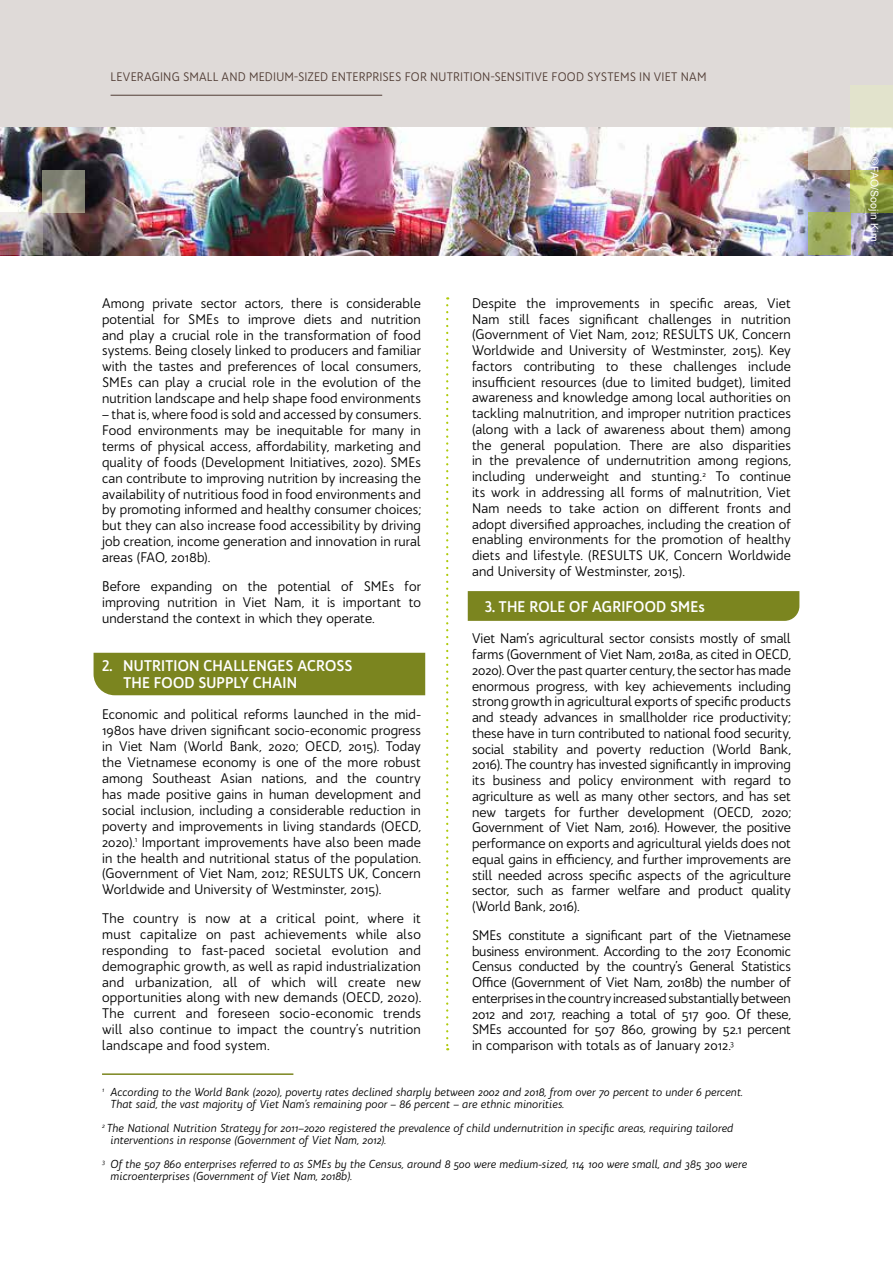
<style>
.page{position:relative;width:893px;height:1263px;background:#fff}
.page>*{position:absolute;margin:0;border:0;box-sizing:border-box;transform-origin:0 0}
.Titolo2{font:700 15px/16.6px "Bw Quinta Pro";letter-spacing:.015em;color:#fff}
.Titolo2-2{font:13.5px/15.8px "Bw Quinta Pro";letter-spacing:.005em;color:#000;text-align:justify}
.Titolo2-3{font:12px "Bw Quinta Pro";letter-spacing:.02em;color:#513d35}
.t1{font:italic 11.25px/12px "Bw Quinta Pro";color:#000}
.Titolo2-4{font:10.5px "Arial";letter-spacing:.015em;color:#fff}
</style>
<div class="page">
<div style="left:0;top:0;width:893px;height:128px;background:#dfdad8"></div>
<hr style="left:111px;top:95px;width:271px;height:1px;background:#513d35">
<svg style="left:446px;top:297px;width:2px;height:753px"></svg>
<svg style="left:468px;top:591px;width:331px;height:30px;background:#7c8621"></svg>
<div style="left:94px;top:653px;width:331px;height:42px;background:#7b851f"></div>
<img style="left:0;top:128px;width:893px;height:127px">
<hr style="left:102px;top:1073px;width:191px;height:2px;background:#7b851f">
<svg style="left:0;top:213px;width:43px;height:42px;background:#afa3a8"></svg>
<svg style="left:43px;top:170px;width:42px;height:43px;background:#9a9989"></svg>
<svg style="left:808px;top:128px;width:42px;height:42px;background:#cdc2bb"></svg>
<svg style="left:850px;top:170px;width:43px;height:43px;background:#a1ab4f"></svg>
<div style="left:850px;top:85px;width:43px;height:43px;background:#e2e3cc"></div>
<svg style="left:808px;top:213px;width:42px;height:42px;background:#9dab5c"></svg>
<p class="Titolo2-3" style="left:111px;top:69px;width:597px">LEVERAGING SMALL AND MEDIUM-SIZED ENTERPRISES FOR NUTRITION-SENSITIVE FOOD SYSTEMS IN VIET NAM</p>
<p class="Titolo2-2" style="left:102px;top:295px;width:320px">Among private sector actors, there is considerable potential for SMEs to improve diets and nutrition and play a crucial role in the transformation of food systems. Being closely linked to producers and familiar with the tastes and preferences of local consumers, SMEs can play a crucial role in the evolution of the nutrition landscape and help shape food environments</p>
<p class="Titolo2-2" style="left:102px;top:406px;width:320px">– that is, where food is sold and accessed by consumers.<br>Food environments may be inequitable for many in terms of physical access, affordability, marketing and quality of foods (Development Initiatives, 2020). SMEs can contribute to improving nutrition by increasing the availability of nutritious food in food environments and by promoting informed and healthy consumer choices; but they can also increase food accessibility by driving job creation, income generation and innovation in rural areas (FAO, 2018b).</p>
<p class="Titolo2-2" style="left:102px;top:578px;width:320px">Before expanding on the potential of SMEs for improving nutrition in Viet Nam, it is important to understand the context in which they operate.</p>
<p class="Titolo2" style="left:123px;top:657px;width:230px;text-indent:-21px">2. NUTRITION CHALLENGES ACROSS<br>THE FOOD SUPPLY CHAIN</p>
<p class="Titolo2-2" style="left:102px;top:707px;width:320px">Economic and political reforms launched in the mid-1980s have driven significant socio-economic progress in Viet Nam (World Bank, 2020; OECD, 2015). Today the Vietnamese economy is one of the more robust among Southeast Asian nations, and the country has made positive gains in human development and social inclusion, including a considerable reduction in poverty and improvements in living standards (OECD, 2020).<sup>1</sup> Important improvements have also been made in the health and nutritional status of the population. (Government of Viet Nam, 2012; RESULTS UK, Concern Worldwide and University of Westminster, 2015).</p>
<p class="Titolo2-2" style="left:102px;top:910px;width:320px">The country is now at a critical point, where it must capitalize on past achievements while also responding to fast-paced societal evolution and demographic growth, as well as rapid industrialization and urbanization, all of which will create new opportunities along with new demands (OECD, 2020).<br>The current and foreseen socio-economic trends will also continue to impact the country’s nutrition landscape and food system.</p>
<p class="t1" style="left:111px;top:1086px;width:634px;text-indent:-9px"><sup>1</sup> According to the World Bank (2020), poverty rates declined sharply between 2002 and 2018, from over 70 percent to under 6 percent.<br>That said, the vast majority of Viet Nam’s remaining poor – 86 percent – are ethnic minorities.</p>
<p class="t1" style="left:111px;top:1122px;width:624px;text-indent:-9px"><sup>2</sup> The National Nutrition Strategy for 2011–2020 registered the prevalence of child undernutrition in specific areas, requiring tailored interventions in response (Government of Viet Nam, 2012).</p>
<p class="t1" style="left:111px;top:1158px;width:638px;text-indent:-9px"><sup>3</sup> Of the 507 860 enterprises referred to as SMEs by the Census, around 8 500 were medium-sized, 114 100 were small, and 385 300 were microenterprises (Government of Viet Nam, 2018b).</p>
<p class="Titolo2-2" style="left:472px;top:295px;width:320px">Despite the improvements in specific areas, Viet Nam still faces significant challenges in nutrition (Government of Viet Nam, 2012; RESULTS UK, Concern Worldwide and University of Westminster, 2015). Key factors contributing to these challenges include insufficient resources (due to limited budget), limited awareness and knowledge among local authorities on tackling malnutrition, and improper nutrition practices (along with a lack of awareness about them) among the general population. There are also disparities in the prevalence of undernutrition among regions, including underweight and stunting.<sup>2</sup> To continue its work in addressing all forms of malnutrition, Viet Nam needs to take action on different fronts and adopt diversified approaches, including the creation of enabling environments for the promotion of healthy diets and lifestyle. (RESULTS UK, Concern Worldwide and University of Westminster, 2015).</p>
<p class="Titolo2" style="left:485px;top:598px;width:222px">3. THE ROLE OF AGRIFOOD SMEs</p>
<p class="Titolo2-2" style="left:472px;top:630px;width:320px">Viet Nam’s agricultural sector consists mostly of small farms (Government of Viet Nam, 2018a, as cited in OECD, 2020). Over the past quarter century, the sector has made enormous progress, with key achievements including strong growth in agricultural exports of specific products and steady advances in smallholder rice productivity; these have in turn contributed to national food security, social stability and poverty reduction (World Bank, 2016). The country has invested significantly in improving its business and policy environment with regard to agriculture as well as many other sectors, and has set new targets for further development (OECD, 2020; Government of Viet Nam, 2016). However, the positive performance on exports and agricultural yields does not equal gains in efficiency, and further improvements are still needed across specific aspects of the agriculture sector, such as farmer welfare and product quality (World Bank, 2016).</p>
<p class="Titolo2-2" style="left:472px;top:927px;width:320px">SMEs constitute a significant part of the Vietnamese business environment. According to the 2017 Economic Census conducted by the country’s General Statistics Office (Government of Viet Nam, 2018b) the number of enterprises in the country increased substantially between 2012 and 2017, reaching a total of 517 900. Of these, SMEs accounted for 507 860, growing by 52.1 percent in comparison with totals as of January 2012.<sup>3</sup></p>
<p class="Titolo2-4" style="left:881px;top:157px;width:86px;rotate:90deg">©FAO/Soojin Kim</p>
</div>
